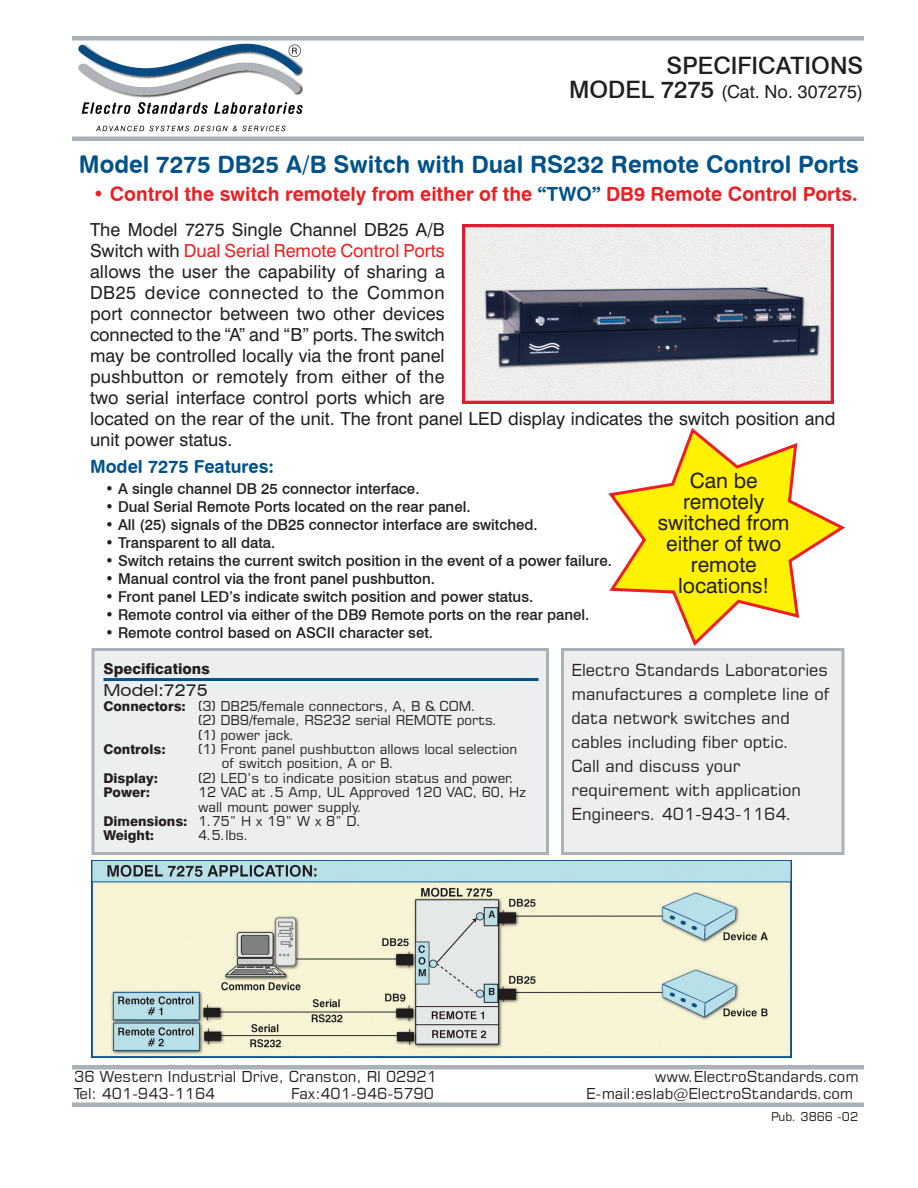
<style>
.page{position:relative;width:918px;height:1188px;background:#fff}
.page>*{position:absolute;margin:0;border:0;box-sizing:border-box;transform-origin:0 0}
.t1{font:24px "Swiss 721 BT Bold Rounded";color:#00528c}
.t2{font:500 24px "Swiss 721 BT";color:#231f20}
.t3{font:21px/21px "Swiss 721 BT";color:#231f20;text-align:center}
.t4{font:19.5px "Swiss 721 BT Bold Rounded";color:#ee1f23}
.t5{font:18px/21px "Swiss 721 BT";color:#231f20}
.t6{font:18px "Swiss 721 BT Bold Rounded";color:#00528c}
.t7{font:16.5px/24px "Square 721 BT";color:#231f20}
.t8{font:expanded 16.5px "Swiss 721 BT";color:#231f20}
.t9{font:500 15px "Swiss 721 BT";color:#231f20}
.t10{font:15px "Square 721 BT";color:#231f20}
.t11{font:800 15px "Swiss 721 BT";color:#231f20}
.t12{font:13.5px "Square 721 BT";color:#231f20}
.t13{font:800 13.5px/28.8px "Swiss 721 BT";color:#231f20}
.t14{font:12px "Square 721 BT";color:#231f20}
.s1{font-weight:500;font-size:24px}
.s2{color:#00528c}
.s3{color:#ee1f23}
</style>
<div class="page">
<img style="left:78px;top:43px;width:225px;height:89px">
<hr style="left:72px;top:36px;width:792px;height:4px;background:#aab1b7">
<div style="left:72px;top:136px;width:792px;height:5px;background:#aab1b7"></div>
<div style="left:72px;top:1102px;width:792px;height:5px;background:#aab1b7"></div>
<div style="left:72px;top:1065px;width:792px;height:5px;background:#aab1b7"></div>
<div style="left:93px;top:650px;width:455px;height:204px;background:#eceef0"></div>
<div style="left:92px;top:648px;width:457px;height:207px;border:3px solid #aab1b7"></div>
<hr style="left:104px;top:678px;width:434px;height:3px;background:#00528c">
<div style="left:562px;top:650px;width:281px;height:204px;background:#eceef0"></div>
<div style="left:561px;top:648px;width:283px;height:207px;border:3px solid #aab1b7"></div>
<img style="left:92px;top:860px;width:700px;height:198px">
<img style="left:463px;top:224px;width:370px;height:179px">
<svg style="left:606px;top:428px;width:239px;height:221px"></svg>
<h1 class="t2" style="left:667px;top:51px;width:198px">SPECIFICATIONS</h1>
<p class="t5" style="left:569px;top:81px;width:296px"><span class="s1">MODEL 7275</span> (Cat. No. 307275)</p>
<h1 class="t1" style="left:79px;top:150px;width:782px">Model 7275 DB25 A/B Switch with Dual RS232 Remote Control Ports</h1>
<p class="t4" style="left:93px;top:181px;width:766px">• Control the switch remotely from either of the <span class="s2">“TWO”</span> DB9 Remote Control Ports.</p>
<p class="t5" style="left:90px;top:219px;width:747px">The Model 7275 Single Channel DB25 A/B<br>Switch with <span class="s3">Dual Serial Remote Control Ports<br></span>allows the user the capability of sharing a<br>DB25 device connected to the Common<br>port connector between two other devices<br>connected to the “A” and “B” ports. The switch<br>may be controlled locally via the front panel<br>pushbutton or remotely from either of the<br>two serial interface control ports which are<br>located on the rear of the unit. The front panel LED display indicates the switch position and unit power status.</p>
<p class="t6" style="left:90px;top:455px;width:186px">Model 7275 Features:</p>
<p class="t9" style="left:105px;top:480px;width:316px">• A single channel DB 25 connector interface.</p>
<p class="t9" style="left:105px;top:498px;width:367px">• Dual Serial Remote Ports located on the rear panel.</p>
<p class="t9" style="left:105px;top:516px;width:434px">• All (25) signals of the DB25 connector interface are switched.</p>
<p class="t9" style="left:105px;top:534px;width:172px">• Transparent to all data.</p>
<p class="t9" style="left:105px;top:552px;width:509px">• Switch retains the current switch position in the event of a power failure.</p>
<p class="t9" style="left:105px;top:570px;width:332px">• Manual control via the front panel pushbutton.</p>
<p class="t9" style="left:105px;top:588px;width:430px">• Front panel LED’s indicate switch position and power status.</p>
<p class="t9" style="left:105px;top:606px;width:486px">• Remote control via either of the DB9 Remote ports on the rear panel.</p>
<p class="t9" style="left:105px;top:624px;width:330px">• Remote control based on ASCII character set.</p>
<p class="t3" style="left:658px;top:470px;width:133px">Can be remotely switched from either of two remote locations!</p>
<p class="t11" style="left:104px;top:659px;width:108px">Specifications</p>
<p class="t8" style="left:104px;top:681px;width:106px">Model:7275</p>
<p class="t13" style="left:104px;top:691px;width:84px">Connectors:</p>
<p class="t13" style="left:104px;top:735px;width:64px">Controls:<br>Display:</p>
<p class="t13" style="left:104px;top:778px;width:86px">Power:<br>Dimensions:</p>
<p class="t13" style="left:104px;top:821px;width:52px">Weight:</p>
<p class="t12" style="left:198px;top:697px;width:279px">(3) DB25/female connectors, A, B &amp; COM.</p>
<p class="t12" style="left:198px;top:712px;width:301px">(2) DB9/female, RS232 serial REMOTE ports.</p>
<p class="t12" style="left:198px;top:726px;width:98px">(1) power jack.</p>
<p class="t12" style="left:198px;top:741px;width:321px">(1) Front panel pushbutton allows local selection</p>
<p class="t12" style="left:222px;top:755px;width:174px">of switch position, A or B.</p>
<p class="t12" style="left:198px;top:769px;width:318px">(2) LED’s to indicate position status and power.</p>
<p class="t12" style="left:198px;top:784px;width:330px">12 VAC at .5 Amp, UL Approved 120 VAC, 60, Hz</p>
<p class="t12" style="left:198px;top:798px;width:166px">wall mount power supply.</p>
<p class="t12" style="left:198px;top:813px;width:165px">1.75” H x 19” W x 8” D.</p>
<p class="t12" style="left:198px;top:827px;width:52px">4.5.lbs.</p>
<p class="t7" style="left:572px;top:657px;width:259px">Electro Standards Laboratories manufactures a complete line of data network switches and cables including fiber optic.<br>Call and discuss your requirement with application<br>Engineers. 401-943-1164.</p>
<p class="t10" style="left:74px;top:1068px;width:364px">36 Western Industrial Drive, Cranston, RI 02921</p>
<p class="t10" style="left:655px;top:1068px;width:205px">www.ElectroStandards.com</p>
<p class="t10" style="left:74px;top:1084px;width:143px">Tel: 401-943-1164</p>
<p class="t10" style="left:291px;top:1084px;width:144px">Fax:401-946-5790</p>
<p class="t10" style="left:586px;top:1084px;width:269px">E-mail:eslab@ElectroStandards.com</p>
<p class="t14" style="left:771px;top:1109px;width:89px">Pub. 3866 -02</p>
</div>
